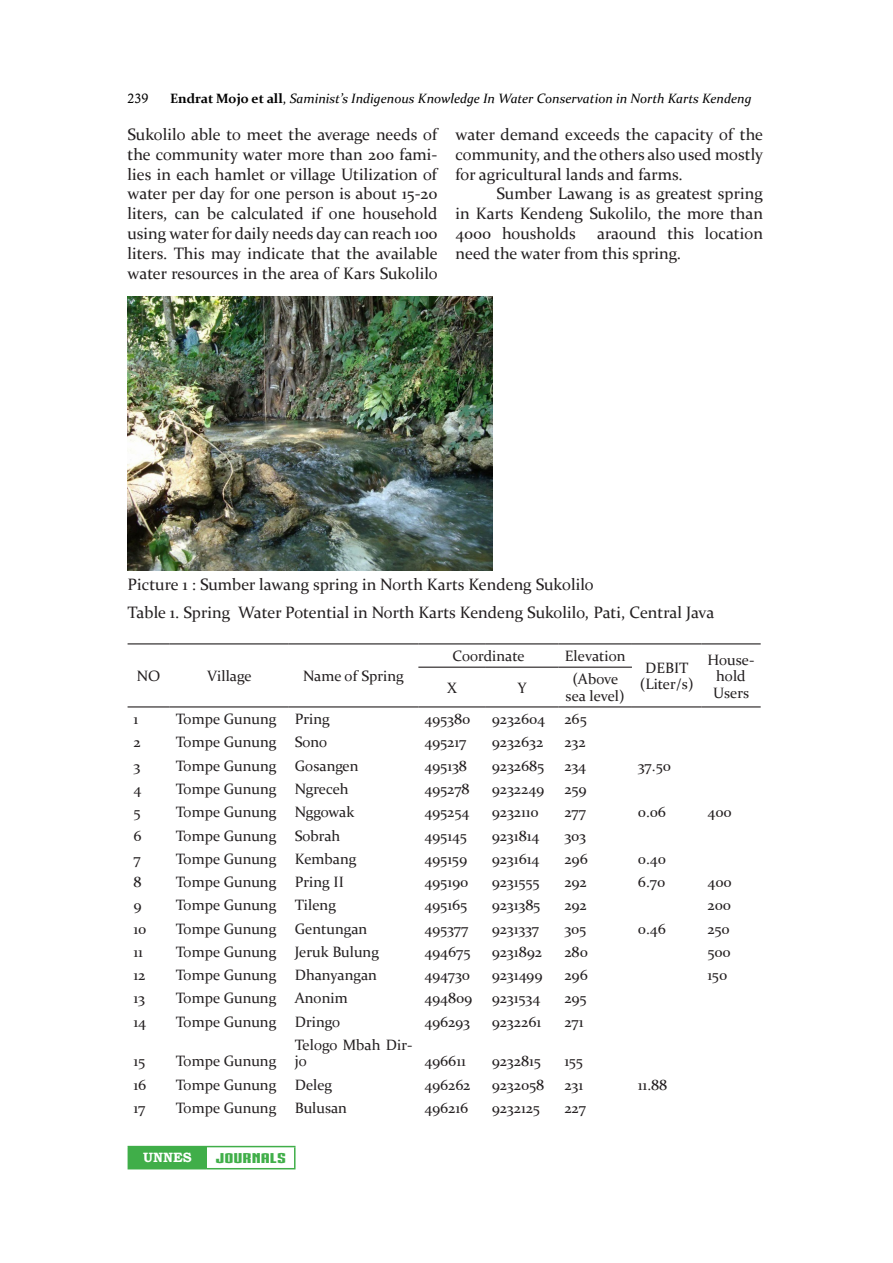
<style>
.page{position:relative;width:893px;height:1263px;background:#fff}
.page>*{position:absolute;margin:0;border:0;box-sizing:border-box;transform-origin:0 0}
.t1{font:16.5px/19.8px "Constantia";color:#231f20;text-align:justify}
.t2{font:15px/16.5px "Constantia";color:#231f20;text-align:center}
.t3{font:italic 13.5px "Constantia";color:#000}
.t4{font:13.5px "IRONMANOFWAR002 NCV";color:#40ae49;scale:1.53 1}
.t5{font:700 13.5px "Bookman Old Style";color:#fff}
.t6{font:13.5px "Calisto";color:#000}
.s1{font-weight:700;font-style:normal}
.s2{font-style:normal}
</style>
<div class="page">
<div style="left:128px;top:1146px;width:79px;height:23px;background:#40ae49"></div>
<hr style="left:207px;top:1146px;width:89px;height:1px;background:#40ae49">
<hr style="left:294px;top:1147px;width:2px;height:21px;background:#40ae49">
<hr style="left:207px;top:1168px;width:89px;height:1px;background:#40ae49">
<img style="left:128px;top:297px;width:364px;height:273px">
<hr style="left:128px;top:643px;width:42px;height:1px;background:#231f20">
<hr style="left:170px;top:643px;width:119px;height:1px;background:#231f20">
<hr style="left:289px;top:643px;width:129px;height:1px;background:#231f20">
<hr style="left:418px;top:643px;width:68px;height:1px;background:#231f20">
<hr style="left:486px;top:643px;width:72px;height:1px;background:#231f20">
<hr style="left:558px;top:643px;width:74px;height:1px;background:#231f20">
<hr style="left:632px;top:643px;width:69px;height:1px;background:#231f20">
<hr style="left:701px;top:643px;width:60px;height:1px;background:#231f20">
<hr style="left:418px;top:667px;width:68px;height:1px;background:#231f20">
<hr style="left:486px;top:667px;width:72px;height:1px;background:#231f20">
<hr style="left:558px;top:667px;width:74px;height:1px;background:#231f20">
<hr style="left:128px;top:706px;width:42px;height:1px;background:#231f20">
<hr style="left:170px;top:706px;width:119px;height:1px;background:#231f20">
<hr style="left:289px;top:706px;width:129px;height:1px;background:#231f20">
<hr style="left:418px;top:706px;width:68px;height:1px;background:#231f20">
<hr style="left:486px;top:706px;width:72px;height:1px;background:#231f20">
<hr style="left:558px;top:706px;width:74px;height:1px;background:#231f20">
<hr style="left:632px;top:706px;width:69px;height:1px;background:#231f20">
<hr style="left:701px;top:706px;width:60px;height:1px;background:#231f20">
<p class="t6" style="left:128px;top:94px;width:22px">239</p>
<p class="t3" style="left:170px;top:93px;width:583px"><span class="s1">Endrat Mojo et all</span><span class="s2">,</span> Saminist’s Indigenous Knowledge In Water Conservation in North Karts Kendeng</p>
<p class="t1" style="left:128px;top:126px;width:312px">Sukolilo able to meet the average needs of the community water more than 200 fami&shy;lies in each hamlet or village Utilization of water per day for one person is about 15-20 liters, can be calculated if one household using water for daily needs day can reach 100 liters. This may indicate that the available water resources in the area of Kars Sukolilo</p>
<p class="t1" style="left:455px;top:126px;width:309px">water demand exceeds the capacity of the community, and the others also used mostly for agricultural lands and farms.</p>
<p class="t1" style="left:455px;top:185px;width:309px;text-indent:41px">Sumber Lawang is as greatest spring in Karts Kendeng Sukolilo, the more than 4000 housholds</p>
<p class="t1" style="left:455px;top:225px;width:309px;text-indent:142px">araound this location need the water from this spring.</p>
<p class="t1" style="left:128px;top:571px;width:588px;line-height:28.5px">Picture 1 : Sumber lawang spring in North Karts Kendeng Sukolilo<br>Table 1. Spring Water Potential in North Karts Kendeng Sukolilo, Pati, Central Java</p>
<p class="t2" style="left:137px;top:669px;width:25px">NO</p>
<p class="t2" style="left:207px;top:669px;width:46px">Village</p>
<p class="t2" style="left:303px;top:669px;width:102px">Name of Spring</p>
<p class="t2" style="left:452px;top:649px;width:74px">Coordinate</p>
<p class="t2" style="left:565px;top:649px;width:62px">Elevation</p>
<p class="t2" style="left:640px;top:661px;width:55px">DEBIT (Liter/s)</p>
<p class="t2" style="left:707px;top:652px;width:49px">House&shy;hold</p>
<p class="t2" style="left:566px;top:672px;width:61px">(Above sea level)</p>
<p class="t2" style="left:447px;top:680px;width:11px">X</p>
<p class="t2" style="left:518px;top:680px;width:10px">Y</p>
<p class="t2" style="left:713px;top:685px;width:37px">Users</p>
<p class="t2" style="left:134px;top:712px;width:6px">1</p>
<p class="t2" style="left:176px;top:712px;width:156px">Tompe Gunung Pring</p>
<p class="t2" style="left:424px;top:712px;width:47px">495380</p>
<p class="t2" style="left:492px;top:712px;width:55px">9232604</p>
<p class="t2" style="left:564px;top:712px;width:24px">265</p>
<p class="t2" style="left:134px;top:735px;width:9px">2</p>
<p class="t2" style="left:176px;top:735px;width:153px">Tompe Gunung Sono</p>
<p class="t2" style="left:424px;top:735px;width:43px">495217</p>
<p class="t2" style="left:492px;top:735px;width:53px">9232632</p>
<p class="t2" style="left:564px;top:735px;width:23px">232</p>
<p class="t2" style="left:134px;top:759px;width:8px">3</p>
<p class="t2" style="left:176px;top:759px;width:184px">Tompe Gunung Gosangen</p>
<p class="t2" style="left:424px;top:759px;width:44px">495138</p>
<p class="t2" style="left:492px;top:759px;width:54px">9232685</p>
<p class="t2" style="left:564px;top:759px;width:23px">234</p>
<p class="t2" style="left:638px;top:759px;width:35px">37.50</p>
<p class="t2" style="left:134px;top:782px;width:9px">4</p>
<p class="t2" style="left:176px;top:782px;width:174px">Tompe Gunung Ngreceh</p>
<p class="t2" style="left:424px;top:782px;width:47px">495278</p>
<p class="t2" style="left:492px;top:782px;width:54px">9232249</p>
<p class="t2" style="left:564px;top:782px;width:24px">259</p>
<p class="t2" style="left:134px;top:805px;width:9px">5</p>
<p class="t2" style="left:176px;top:805px;width:180px">Tompe Gunung Nggowak</p>
<p class="t2" style="left:424px;top:805px;width:47px">495254</p>
<p class="t2" style="left:492px;top:805px;width:48px">9232110</p>
<p class="t2" style="left:564px;top:805px;width:23px">277</p>
<p class="t2" style="left:638px;top:805px;width:30px">0.06</p>
<p class="t2" style="left:707px;top:805px;width:26px">400</p>
<p class="t2" style="left:134px;top:828px;width:10px">6</p>
<p class="t2" style="left:176px;top:828px;width:166px">Tompe Gunung Sobrah</p>
<p class="t2" style="left:424px;top:828px;width:44px">495145</p>
<p class="t2" style="left:492px;top:828px;width:49px">9231814</p>
<p class="t2" style="left:564px;top:828px;width:23px">303</p>
<p class="t2" style="left:134px;top:852px;width:9px">7</p>
<p class="t2" style="left:176px;top:852px;width:182px">Tompe Gunung Kembang</p>
<p class="t2" style="left:424px;top:852px;width:44px">495159</p>
<p class="t2" style="left:492px;top:852px;width:49px">9231614</p>
<p class="t2" style="left:564px;top:852px;width:25px">296</p>
<p class="t2" style="left:638px;top:852px;width:29px">0.40</p>
<p class="t2" style="left:134px;top:875px;width:10px">8</p>
<p class="t2" style="left:176px;top:875px;width:170px">Tompe Gunung Pring II</p>
<p class="t2" style="left:424px;top:875px;width:45px">495190</p>
<p class="t2" style="left:492px;top:875px;width:49px">9231555</p>
<p class="t2" style="left:564px;top:875px;width:24px">292</p>
<p class="t2" style="left:638px;top:875px;width:29px">6.70</p>
<p class="t2" style="left:707px;top:875px;width:26px">400</p>
<p class="t2" style="left:134px;top:898px;width:10px">9</p>
<p class="t2" style="left:176px;top:898px;width:162px">Tompe Gunung Tileng</p>
<p class="t2" style="left:424px;top:898px;width:44px">495165</p>
<p class="t2" style="left:492px;top:898px;width:50px">9231385</p>
<p class="t2" style="left:564px;top:898px;width:24px">292</p>
<p class="t2" style="left:707px;top:898px;width:25px">200</p>
<p class="t2" style="left:134px;top:921px;width:14px">10</p>
<p class="t2" style="left:176px;top:921px;width:193px">Tompe Gunung Gentungan</p>
<p class="t2" style="left:424px;top:921px;width:46px">495377</p>
<p class="t2" style="left:492px;top:921px;width:49px">9231337</p>
<p class="t2" style="left:564px;top:921px;width:23px">305</p>
<p class="t2" style="left:638px;top:921px;width:30px">0.46</p>
<p class="t2" style="left:707px;top:921px;width:24px">250</p>
<p class="t2" style="left:134px;top:945px;width:11px">11</p>
<p class="t2" style="left:176px;top:945px;width:205px">Tompe Gunung Jeruk Bulung</p>
<p class="t2" style="left:424px;top:945px;width:48px">494675</p>
<p class="t2" style="left:492px;top:945px;width:52px">9231892</p>
<p class="t2" style="left:564px;top:945px;width:25px">280</p>
<p class="t2" style="left:707px;top:945px;width:25px">500</p>
<p class="t2" style="left:134px;top:968px;width:13px">12</p>
<p class="t2" style="left:176px;top:968px;width:203px">Tompe Gunung Dhanyangan</p>
<p class="t2" style="left:424px;top:968px;width:47px">494730</p>
<p class="t2" style="left:492px;top:968px;width:52px">9231499</p>
<p class="t2" style="left:564px;top:968px;width:25px">296</p>
<p class="t2" style="left:707px;top:968px;width:21px">150</p>
<p class="t2" style="left:134px;top:991px;width:13px">13</p>
<p class="t2" style="left:176px;top:991px;width:173px">Tompe Gunung Anonim</p>
<p class="t2" style="left:424px;top:991px;width:50px">494809</p>
<p class="t2" style="left:492px;top:991px;width:50px">9231534</p>
<p class="t2" style="left:564px;top:991px;width:24px">295</p>
<p class="t2" style="left:134px;top:1014px;width:14px">14</p>
<p class="t2" style="left:176px;top:1014px;width:166px">Tompe Gunung Dringo</p>
<p class="t2" style="left:424px;top:1014px;width:47px">496293</p>
<p class="t2" style="left:492px;top:1014px;width:51px">9232261</p>
<p class="t2" style="left:564px;top:1014px;width:21px">271</p>
<p class="t2" style="left:134px;top:1054px;width:13px">15</p>
<p class="t2" style="left:176px;top:1054px;width:102px">Tompe Gunung</p>
<p class="t2" style="left:295px;top:1038px;width:119px;text-align:left">Telogo Mbah Dir&shy;jo</p>
<p class="t2" style="left:424px;top:1054px;width:43px">496611</p>
<p class="t2" style="left:492px;top:1054px;width:50px">9232815</p>
<p class="t2" style="left:564px;top:1054px;width:20px">155</p>
<p class="t2" style="left:134px;top:1077px;width:14px">16</p>
<p class="t2" style="left:176px;top:1077px;width:158px">Tompe Gunung Deleg</p>
<p class="t2" style="left:424px;top:1077px;width:48px">496262</p>
<p class="t2" style="left:492px;top:1077px;width:54px">9232058</p>
<p class="t2" style="left:564px;top:1077px;width:20px">231</p>
<p class="t2" style="left:638px;top:1077px;width:31px">11.88</p>
<p class="t2" style="left:134px;top:1101px;width:13px">17</p>
<p class="t2" style="left:176px;top:1101px;width:173px">Tompe Gunung Bulusan</p>
<p class="t2" style="left:424px;top:1101px;width:45px">496216</p>
<p class="t2" style="left:492px;top:1101px;width:50px">9232125</p>
<p class="t2" style="left:564px;top:1101px;width:23px">227</p>
<p class="t5" style="left:143px;top:1150px;width:50px">UNNES</p>
<p class="t4" style="left:215px;top:1150px;width:48px">JOURNALS</p>
</div>
